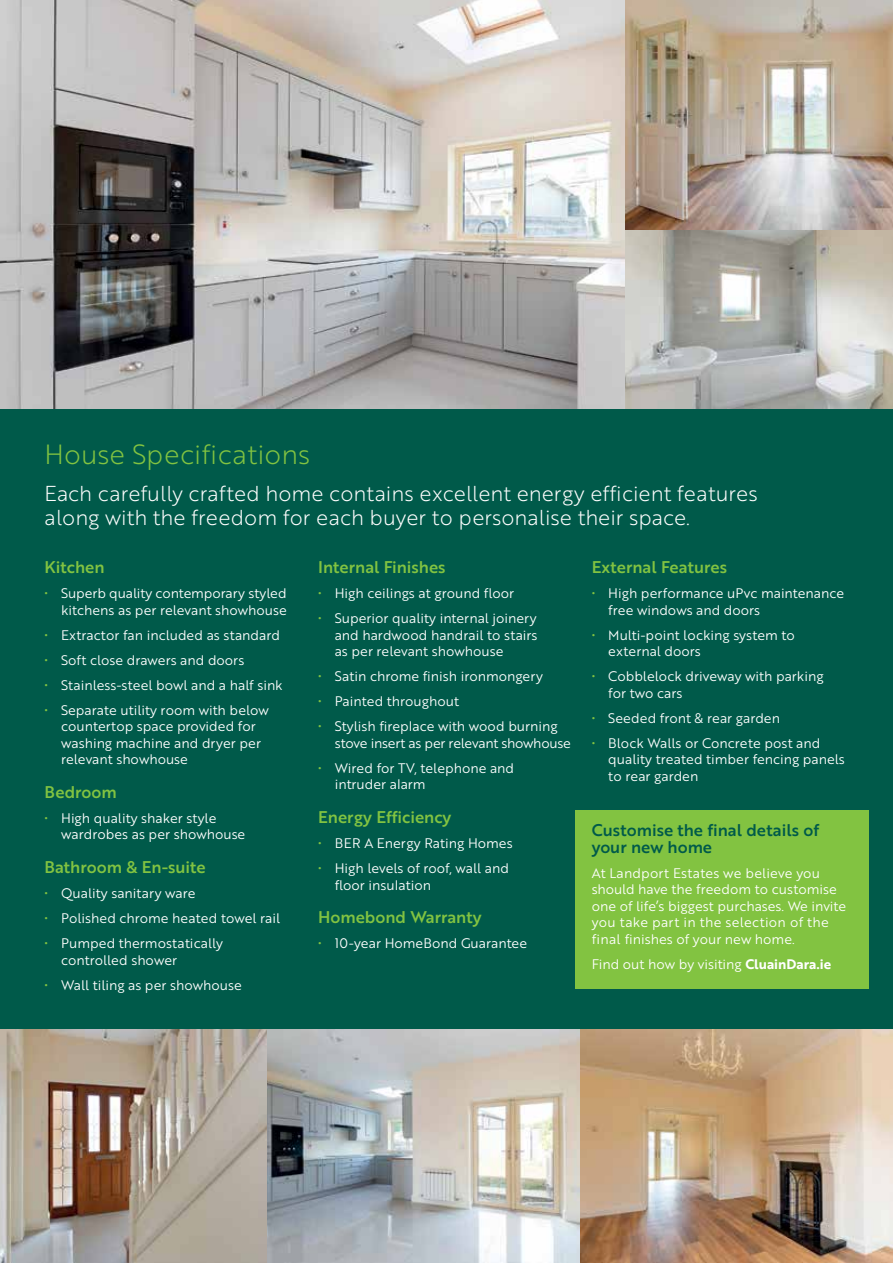
<style>
.page{position:relative;width:893px;height:1263px;background:#fff}
.page>*{position:absolute;margin:0;border:0;box-sizing:border-box;transform-origin:0 0}
.t1{font:27px "Brother 1816 Light";color:#82c341}
.t2{font:21px/24px "Brother 1816 Light";color:#fff}
.t3{font:16.5px "Brother 1816 Medium";color:#82c341}
.t4{font:16.5px/16.5px "Brother 1816 Medium";color:#005a4a}
.t5{font:13.5px/16.5px "Brother 1816 Book";color:#fff}
.s1{color:#82c341}
.s2{font-family:"Brother 1816 Bold"}
</style>
<div class="page">
<div style="left:0;top:408px;width:893px;height:855px;background:#005a4a"></div>
<img style="left:0;top:0;width:893px;height:408px">
<img style="left:0;top:1030px;width:893px;height:233px">
<div style="left:575px;top:810px;width:293px;height:179px;background:#82c341"></div>
<h1 class="t1" style="left:45px;top:435px;width:267px">House Specifications</h1>
<h2 class="t2" style="left:45px;top:481px;width:715px">Each carefully crafted home contains excellent energy efficient features along with the freedom for each buyer to personalise their space.</h2>
<p class="t3" style="left:45px;top:555px;width:61px">Kitchen</p>
<p class="t5" style="left:45px;top:585px;width:244px;text-align:right"><span class="s1">•</span> Superb quality contemporary styled kitchens as per relevant showhouse</p>
<p class="t5" style="left:45px;top:626px;width:237px"><span class="s1">•</span> Extractor fan included as standard</p>
<p class="t5" style="left:45px;top:651px;width:201px"><span class="s1">•</span> Soft close drawers and doors</p>
<p class="t5" style="left:45px;top:676px;width:240px"><span class="s1">•</span> Stainless-steel bowl and a half sink</p>
<p class="t5" style="left:61px;top:701px;width:209px;text-indent:-16px"><span class="s1">•</span> Separate utility room with below countertop space provided for washing machine and dryer per relevant showhouse</p>
<p class="t3" style="left:45px;top:780px;width:74px">Bedroom</p>
<p class="t5" style="left:61px;top:809px;width:186px;text-indent:-16px"><span class="s1">•</span> High quality shaker style wardrobes as per showhouse</p>
<p class="t3" style="left:45px;top:855px;width:163px">Bathroom &amp; En-suite</p>
<p class="t5" style="left:45px;top:884px;width:152px"><span class="s1">•</span> Quality sanitary ware</p>
<p class="t5" style="left:45px;top:909px;width:237px"><span class="s1">•</span> Polished chrome heated towel rail</p>
<p class="t5" style="left:61px;top:934px;width:163px;text-indent:-16px"><span class="s1">•</span> Pumped thermostatically controlled shower</p>
<p class="t5" style="left:45px;top:976px;width:199px"><span class="s1">•</span> Wall tiling as per showhouse</p>
<p class="t3" style="left:318px;top:555px;width:129px">Internal Finishes</p>
<p class="t5" style="left:318px;top:585px;width:197px"><span class="s1">•</span> High ceilings at ground floor</p>
<p class="t5" style="left:335px;top:610px;width:204px;text-align:justify;text-indent:-16px"><span class="s1">•</span> Superior quality internal joinery and hardwood handrail to stairs as per relevant showhouse</p>
<p class="t5" style="left:318px;top:668px;width:226px"><span class="s1">•</span> Satin chrome finish ironmongery</p>
<p class="t5" style="left:318px;top:693px;width:142px"><span class="s1">•</span> Painted throughout</p>
<p class="t5" style="left:335px;top:718px;width:238px;text-indent:-16px"><span class="s1">•</span> Stylish fireplace with wood burning stove insert as per relevant showhouse</p>
<p class="t5" style="left:335px;top:759px;width:181px;text-indent:-16px"><span class="s1">•</span> Wired for TV, telephone and intruder alarm</p>
<p class="t3" style="left:318px;top:805px;width:135px">Energy Efficiency</p>
<p class="t5" style="left:318px;top:834px;width:196px"><span class="s1">•</span> BER A Energy Rating Homes</p>
<p class="t5" style="left:335px;top:859px;width:176px;text-indent:-16px"><span class="s1">•</span> High levels of roof, wall and floor insulation</p>
<p class="t3" style="left:318px;top:905px;width:165px">Homebond Warranty</p>
<p class="t5" style="left:318px;top:934px;width:211px"><span class="s1">•</span> 10-year HomeBond Guarantee</p>
<p class="t3" style="left:592px;top:555px;width:137px">External Features</p>
<p class="t5" style="left:608px;top:585px;width:237px;text-indent:-16px"><span class="s1">•</span> High performance uPvc maintenance free windows and doors</p>
<p class="t5" style="left:608px;top:626px;width:188px;text-indent:-16px"><span class="s1">•</span> Multi-point locking system to external doors</p>
<p class="t5" style="left:608px;top:668px;width:217px;text-indent:-16px"><span class="s1">•</span> Cobblelock driveway with parking for two cars</p>
<p class="t5" style="left:592px;top:709px;width:190px"><span class="s1">•</span> Seeded front &amp; rear garden</p>
<p class="t5" style="left:608px;top:734px;width:238px;text-indent:-16px"><span class="s1">•</span> Block Walls or Concrete post and quality treated timber fencing panels to rear garden</p>
<p class="t4" style="left:592px;top:821px;width:229px">Customise the final details of your new home</p>
<p class="t5" style="left:592px;top:864px;width:256px">At Landport Estates we believe you should have the freedom to customise one of life’s biggest purchases. We invite you take part in the selection of the final finishes of your new home.</p>
<p class="t5" style="left:592px;top:955px;width:241px">Find out how by visiting <span class="s2">CluainDara.ie</span></p>
</div>
